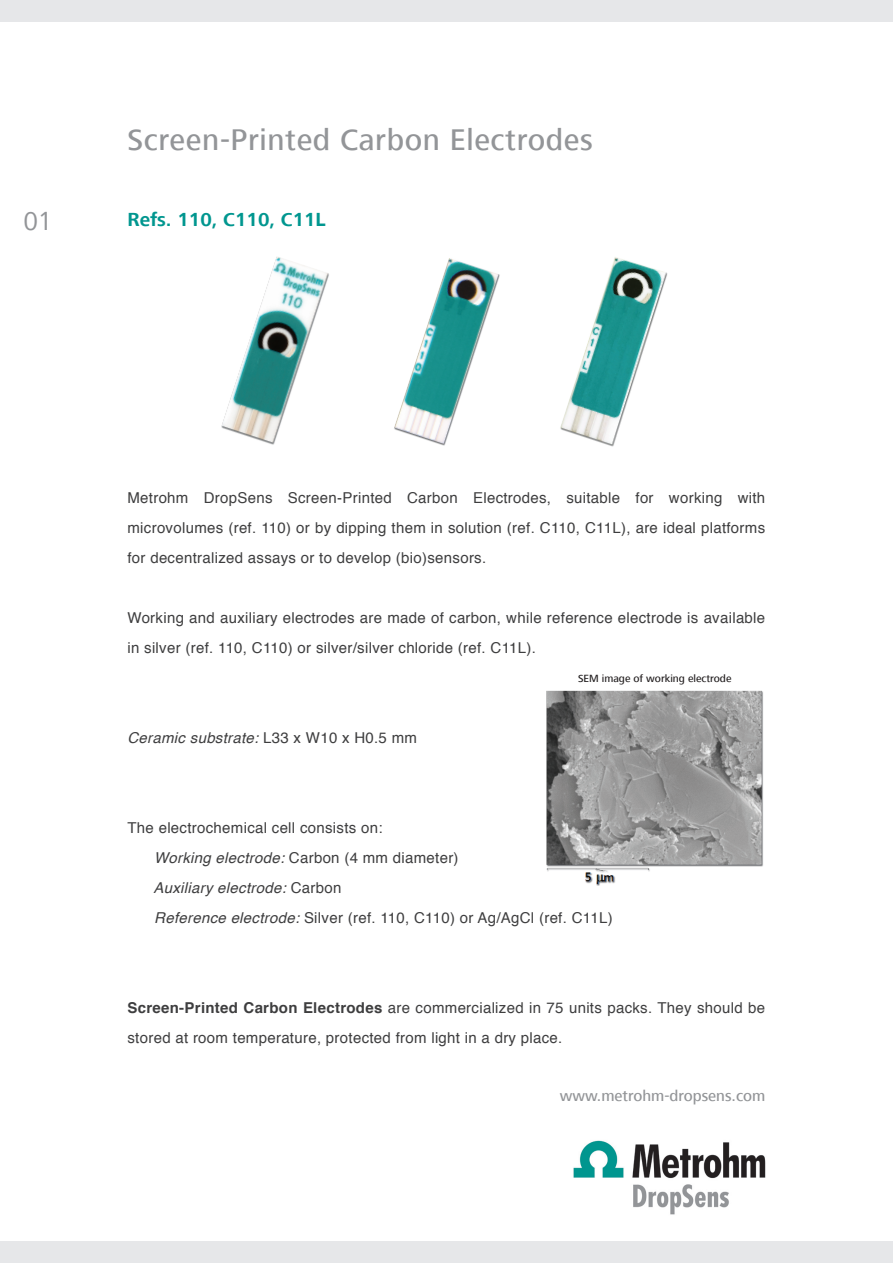
<style>
.page{position:relative;width:893px;height:1263px;background:#fff}
.page>*{position:absolute;margin:0;border:0;box-sizing:border-box;transform-origin:0 0}
.t1{font:500 30.75px "Frutiger Next LT";letter-spacing:.02em;color:#939598}
.t2{font:27px "Frutiger Next LT";color:#939598}
.t3{font:700 19.5px "Frutiger Next LT";color:#00968f}
.t4{font:500 15.75px "Frutiger Next LT";color:#939598}
.t5{font:15px/30px "Helvetica";letter-spacing:.02em;color:#3e3e3f}
.t6{font:italic 15px "Helvetica";letter-spacing:.02em;color:#3e3e3f}
.t7{font:500 10.8px "Frutiger Next LT";color:#231f20}
.s1{font-style:normal}
.s2{font-style:italic}
.s3{font-weight:700}
</style>
<div class="page">
<div style="left:0;top:0;width:893px;height:21px;background:#e6e7e9"></div>
<div style="left:0;top:1242px;width:893px;height:21px;background:#e6e7e9"></div>
<img style="left:573px;top:1140px;width:193px;height:75px">
<img style="left:221px;top:257px;width:108px;height:188px">
<img style="left:394px;top:258px;width:106px;height:188px">
<img style="left:560px;top:257px;width:108px;height:190px">
<img style="left:546px;top:690px;width:217px;height:196px">
<h1 class="t1" style="left:127px;top:122px;width:467px">Screen-Printed Carbon Electrodes</h1>
<h2 class="t2" style="left:23px;top:206px;width:31px">01</h2>
<h3 class="t3" style="left:127px;top:209px;width:200px">Refs. 110, C110, C11L</h3>
<p class="t5" style="left:127px;top:483px;width:639px;text-align:justify">Metrohm DropSens Screen-Printed Carbon Electrodes, suitable for working with microvolumes (ref. 110) or by dipping them in solution (ref. C110, C11L), are ideal platforms for decentralized assays or to develop (bio)sensors.</p>
<p class="t5" style="left:127px;top:603px;width:639px">Working and auxiliary electrodes are made of carbon, while reference electrode is available in silver (ref. 110, C110) or silver/silver chloride (ref. C11L).</p>
<p class="t6" style="left:127px;top:726px;width:291px">Ceramic substrate: <span class="s1">L33 x W10 x H0.5 mm</span></p>
<p class="t7" style="left:578px;top:672px;width:155px">SEM image of working electrode</p>
<p class="t5" style="left:153px;top:813px;width:461px;text-indent:-26px">The electrochemical cell consists on:<br><span class="s2">Working electrode:</span> Carbon (4 mm diameter)<br><span class="s2">Auxiliary electrode:</span> Carbon<br><span class="s2">Reference electrode:</span> Silver (ref. 110, C110) or Ag/AgCl (ref. C11L)</p>
<p class="t5" style="left:127px;top:993px;width:639px"><span class="s3">Screen-Printed Carbon Electrodes</span> are commercialized in 75 units packs. They should be stored at room temperature, protected from light in a dry place.</p>
<p class="t4" style="left:560px;top:1087px;width:207px">www.metrohm-dropsens.com</p>
</div>
